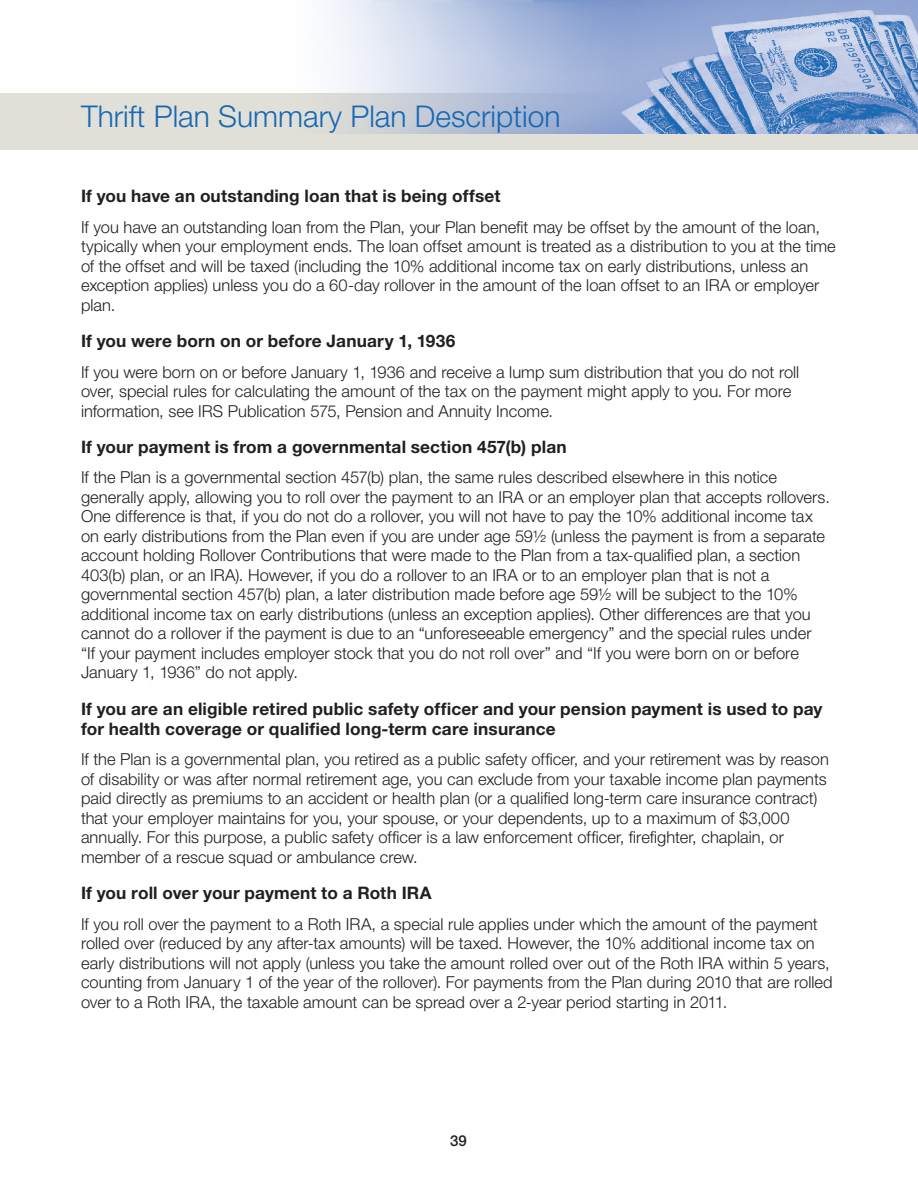
<style>
.page{position:relative;width:918px;height:1188px;background:#fff}
.page>*{position:absolute;margin:0;border:0;box-sizing:border-box;transform-origin:0 0}
.t1{font:300 30px "Helvetica Neue";color:#1768b4}
.HD_2{font:700 17.25px/20.2px "Helvetica Neue";letter-spacing:.01em;color:#231f20}
.Body{font:300 16.5px/19.5px "Helvetica Neue";color:#231f20}
.t2{font:500 15px "Helvetica Neue";color:#231f20}
</style>
<div class="page">
<div style="left:0;top:93px;width:918px;height:57px;background:#e1e0d8"></div>
<img style="left:328px;top:0;width:590px;height:133px">
<h1 class="t1" style="left:81px;top:98px;width:481px">Thrift Plan Summary Plan Description</h1>
<p class="HD_2" style="left:81px;top:186px;width:421px">If you have an outstanding loan that is being offset</p>
<p class="Body" style="left:81px;top:217px;width:756px">If you have an outstanding loan from the Plan, your Plan benefit may be offset by the amount of the loan, typically when your employment ends. The loan offset amount is treated as a distribution to you at the time of the offset and will be taxed (including the 10% additional income tax on early distributions, unless an exception applies) unless you do a 60-day rollover in the amount of the loan offset to an IRA or employer plan.</p>
<p class="HD_2" style="left:81px;top:331px;width:376px">If you were born on or before January 1, 1936</p>
<p class="Body" style="left:81px;top:362px;width:720px">If you were born on or before January 1, 1936 and receive a lump sum distribution that you do not roll over, special rules for calculating the amount of the tax on the payment might apply to you. For more information, see IRS Publication 575, Pension and Annuity Income.</p>
<p class="HD_2" style="left:81px;top:436px;width:487px">If your payment is from a governmental section 457(b) plan</p>
<p class="Body" style="left:81px;top:467px;width:750px">If the Plan is a governmental section 457(b) plan, the same rules described elsewhere in this notice generally apply, allowing you to roll over the payment to an IRA or an employer plan that accepts rollovers.<br>One difference is that, if you do not do a rollover, you will not have to pay the 10% additional income tax on early distributions from the Plan even if you are under age 59½ (unless the payment is from a separate account holding Rollover Contributions that were made to the Plan from a tax-qualified plan, a section 403(b) plan, or an IRA). However, if you do a rollover to an IRA or to an employer plan that is not a governmental section 457(b) plan, a later distribution made before age 59½ will be subject to the 10% additional income tax on early distributions (unless an exception applies). Other differences are that you cannot do a rollover if the payment is due to an “unforeseeable emergency” and the special rules under<br>“If your payment includes employer stock that you do not roll over” and “If you were born on or before January 1, 1936” do not apply.</p>
<p class="HD_2" style="left:81px;top:698px;width:743px">If you are an eligible retired public safety officer and your pension payment is used to pay for health coverage or qualified long-term care insurance</p>
<p class="Body" style="left:81px;top:749px;width:749px">If the Plan is a governmental plan, you retired as a public safety officer, and your retirement was by reason of disability or was after normal retirement age, you can exclude from your taxable income plan payments paid directly as premiums to an accident or health plan (or a qualified long-term care insurance contract) that your employer maintains for you, your spouse, or your dependents, up to a maximum of $3,000 annually. For this purpose, a public safety officer is a law enforcement officer, firefighter, chaplain, or member of a rescue squad or ambulance crew.</p>
<p class="HD_2" style="left:81px;top:883px;width:352px">If you roll over your payment to a Roth IRA</p>
<p class="Body" style="left:81px;top:914px;width:753px">If you roll over the payment to a Roth IRA, a special rule applies under which the amount of the payment rolled over (reduced by any after-tax amounts) will be taxed. However, the 10% additional income tax on early distributions will not apply (unless you take the amount rolled over out of the Roth IRA within 5 years, counting from January 1 of the year of the rollover). For payments from the Plan during 2010 that are rolled over to a Roth IRA, the taxable amount can be spread over a 2-year period starting in 2011.</p>
<p class="t2" style="left:450px;top:1131px;width:18px">39</p>
</div>
